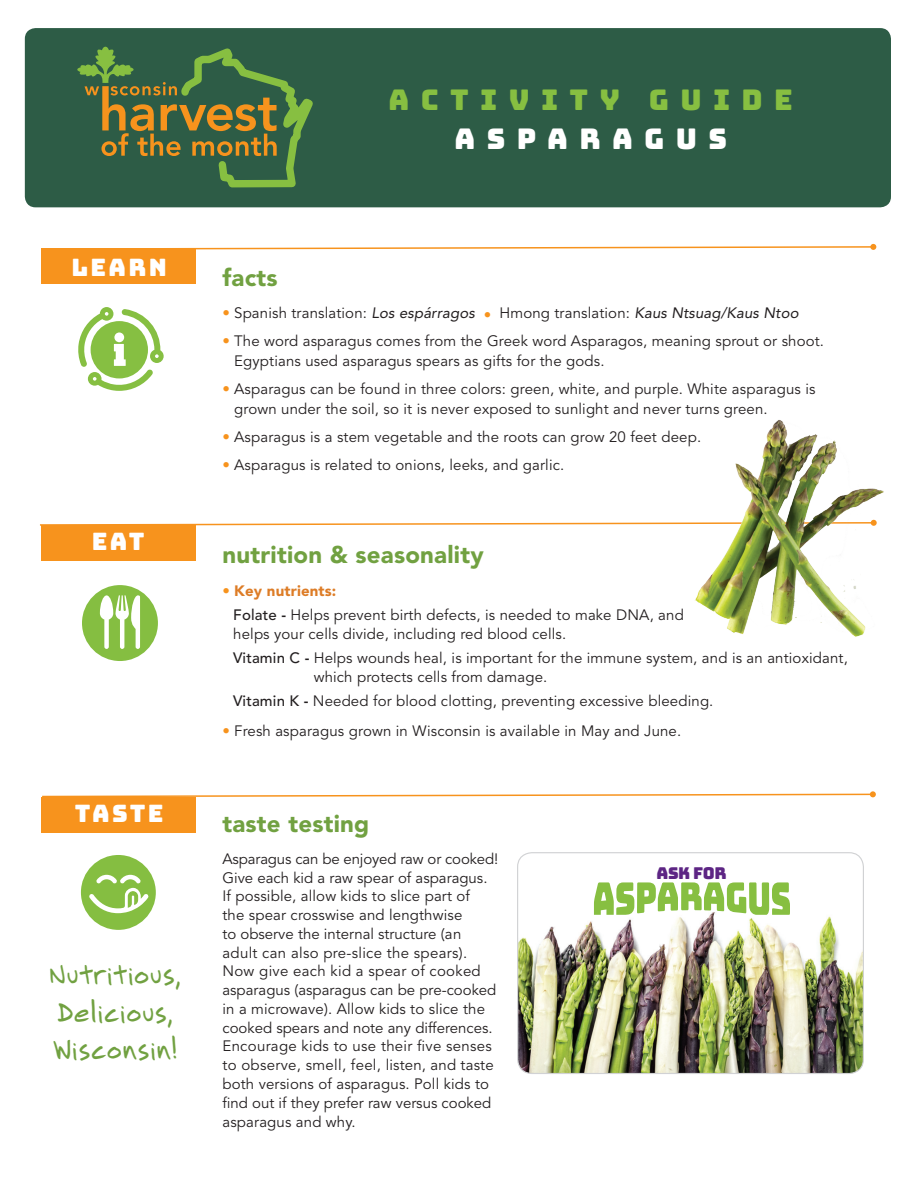
<style>
.page{position:relative;width:918px;height:1188px;background:#fff}
.page>*{position:absolute;margin:0;border:0;box-sizing:border-box;transform-origin:0 0}
.t1{font:28.5px "Printhouse";letter-spacing:.03em;color:#71a141}
.Tools_-_H1{font:28.5px "Bungee";letter-spacing:.4em;color:#87bf41}
.Tools_-_H1-2{font:28.5px "Bungee";letter-spacing:.4em;color:#fff}
.Tools_-_Text{font:900 24px "Avenir";letter-spacing:.01em;color:#71a141}
.Tools_-_H1-3{font:24px "Bungee";letter-spacing:.1em;color:#fff}
.Tools_-_H1-4{font:900 24px "Avenir";letter-spacing:.01em;color:#71a141}
.t2{font:16.35px "Bungee";letter-spacing:-.025em;color:#5d2584}
.Tools_-_Text-2{font:15px/18.8px "Avenir";letter-spacing:.01em;color:#231f20}
.Tools_-_Text-3{font:900 15px "Avenir";letter-spacing:.01em;color:#dd7c26}
.s1{font-weight:300;color:#f7931d}
.s2{font-style:italic}
.s3{font-weight:500}
.s4{font-weight:800}
</style>
<div class="page">
<div style="left:25px;top:28px;width:866px;height:179px;background:#2d5c46;border-radius:11px"></div>
<svg style="left:77px;top:47px;width:236px;height:141px"></svg>
<div style="left:41px;top:248px;width:154px;height:36px;background:#f7931d"></div>
<svg style="left:181px;top:244px;width:695px;height:7px"></svg>
<div style="left:41px;top:525px;width:154px;height:36px;background:#f7931d"></div>
<svg style="left:40px;top:522px;width:631px;height:4px"></svg>
<div style="left:82px;top:585px;width:76px;height:76px;background:#85be41;border-radius:38px"></div>
<svg style="left:100px;top:595px;width:40px;height:54px"></svg>
<svg style="left:78px;top:307px;width:86px;height:84px"></svg>
<div style="left:41px;top:797px;width:154px;height:35px;background:#f7931d"></div>
<svg style="left:42px;top:791px;width:834px;height:7px"></svg>
<div style="left:81px;top:855px;width:75px;height:75px;background:#85be41;border-radius:37px"></div>
<svg style="left:87px;top:874px;width:64px;height:40px"></svg>
<img style="left:518px;top:853px;width:345px;height:220px">
<div style="left:517px;top:852px;width:347px;height:222px;border:1px solid #d1d2d4;border-radius:14px"></div>
<svg style="left:594px;top:882px;width:196px;height:33px"></svg>
<img style="left:671px;top:420px;width:213px;height:217px">
<p class="Tools_-_H1" style="left:389px;top:84px;width:406px">ACTIVITY GUIDE</p>
<p class="Tools_-_H1-2" style="left:455px;top:122px;width:274px">ASPARAGUS</p>
<p class="Tools_-_H1-3" style="left:71px;top:253px;width:97px">LEARN</p>
<p class="Tools_-_H1-3" style="left:92px;top:528px;width:54px">EAT</p>
<p class="Tools_-_H1-3" style="left:75px;top:800px;width:90px">TASTE</p>
<p class="t1" style="left:49px;top:954px;width:133px">Nutritious,</p>
<p class="t1" style="left:57px;top:991px;width:117px">Delicious,</p>
<p class="t1" style="left:53px;top:1029px;width:126px">Wisconsin!</p>
<p class="Tools_-_H1-4" style="left:222px;top:263px;width:57px">facts</p>
<p class="Tools_-_Text-2" style="left:222px;top:304px;width:578px"><span class="s1">•</span> Spanish translation: <span class="s2">Los espárragos</span> <span class="s1">•</span> Hmong translation: <span class="s2">Kaus Ntsuag/Kaus Ntoo</span></p>
<p class="Tools_-_Text-2" style="left:234px;top:332px;width:591px;line-height:19.5px;text-indent:-12px"><span class="s1">•</span> The word asparagus comes from the Greek word Asparagos, meaning sprout or shoot.<br>Egyptians used asparagus spears as gifts for the gods.</p>
<p class="Tools_-_Text-2" style="left:234px;top:380px;width:583px;line-height:19.5px;text-indent:-12px"><span class="s1">•</span> Asparagus can be found in three colors: green, white, and purple. White asparagus is grown under the soil, so it is never exposed to sunlight and never turns green.</p>
<p class="Tools_-_Text-2" style="left:222px;top:428px;width:480px"><span class="s1">•</span> Asparagus is a stem vegetable and the roots can grow 20 feet deep.</p>
<p class="Tools_-_Text-2" style="left:222px;top:456px;width:343px"><span class="s1">•</span> Asparagus is related to onions, leeks, and garlic.</p>
<p class="Tools_-_Text" style="left:222px;top:540px;width:263px">nutrition &amp; seasonality</p>
<p class="Tools_-_Text-3" style="left:222px;top:581px;width:115px"><span class="s1">•</span> Key nutrients:</p>
<p class="Tools_-_Text-2" style="left:233px;top:605px;width:452px;line-height:19.5px"><span class="s3">Folate</span> <span class="s4">-</span> Helps prevent birth defects, is needed to make DNA, and helps your cells divide, including red blood cells.</p>
<p class="Tools_-_Text-2" style="left:314px;top:648px;width:536px;line-height:19.5px;text-indent:-80px"><span class="s3">Vitamin C</span> <span class="s4">-</span> Helps wounds heal, is important for the immune system, and is an antioxidant, which protects cells from damage.</p>
<p class="Tools_-_Text-2" style="left:233px;top:692px;width:482px"><span class="s3">Vitamin K</span> <span class="s4">-</span> Needed for blood clotting, preventing excessive bleeding.</p>
<p class="Tools_-_Text-2" style="left:222px;top:722px;width:460px"><span class="s1">•</span> Fresh asparagus grown in Wisconsin is available in May and June.</p>
<p class="Tools_-_Text" style="left:222px;top:809px;width:148px">taste testing</p>
<p class="Tools_-_Text-2" style="left:222px;top:850px;width:277px">Asparagus can be enjoyed raw or cooked!<br>Give each kid a raw spear of asparagus.<br>If possible, allow kids to slice part of<br>the spear crosswise and lengthwise<br>to observe the internal structure (an adult can also pre-slice the spears).<br>Now give each kid a spear of cooked asparagus (asparagus can be pre-cooked in a microwave). Allow kids to slice the cooked spears and note any differences.<br>Encourage kids to use their five senses to observe, smell, feel, listen, and taste both versions of asparagus. Poll kids to find out if they prefer raw versus cooked asparagus and why.</p>
<p class="t2" style="left:657px;top:863px;width:72px">ASK FOR</p>
</div>
